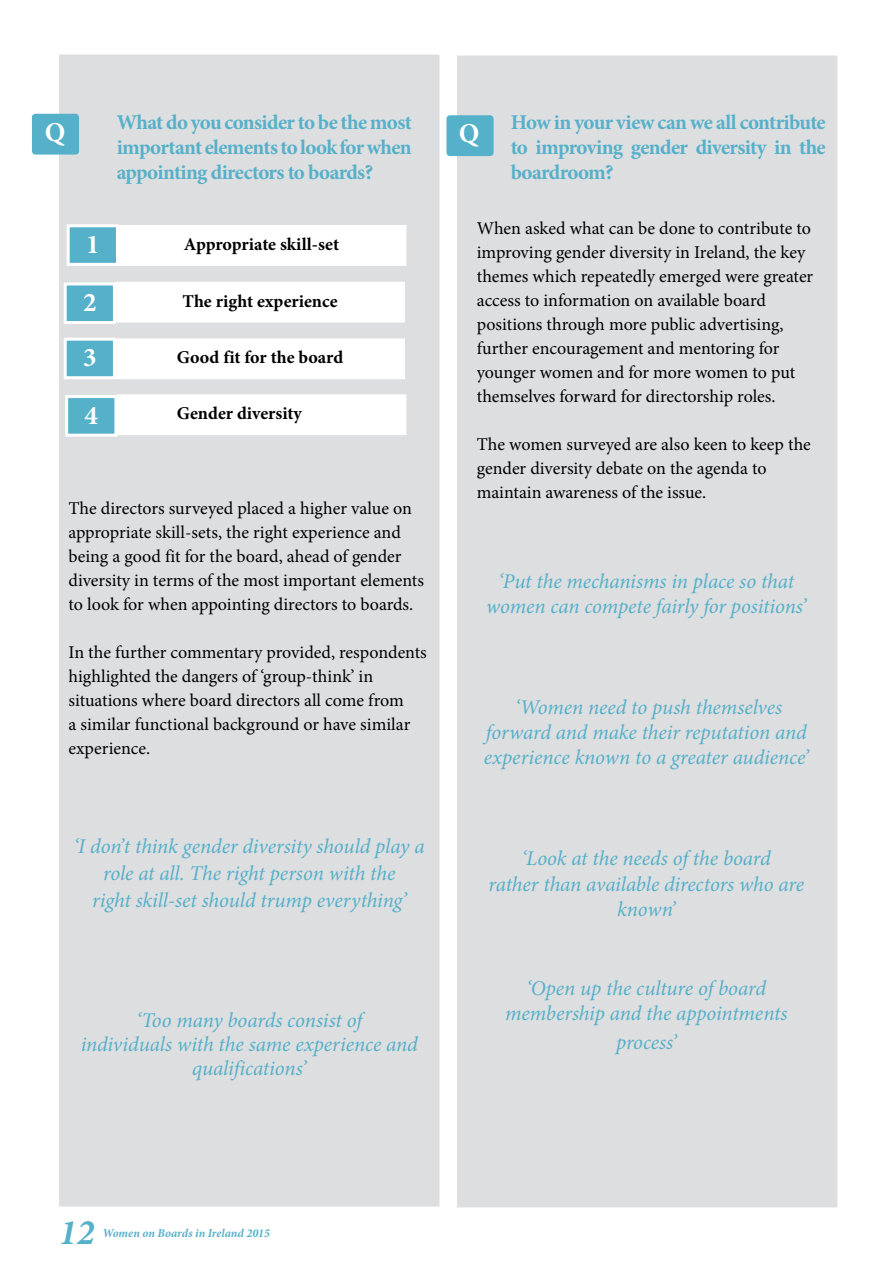
<style>
.page{position:relative;width:893px;height:1263px;background:#fff}
.page>*{position:absolute;margin:0;border:0;box-sizing:border-box;transform-origin:0 0}
.t1{font:italic 700 36px "Minion Pro";color:#55b0c9}
.t2{font:700 27.3px "Minion Pro";color:#fff}
.t3{font:700 27px "Minion Pro";color:#fff}
.t4{font:italic 21px/25.2px "Minion Pro";letter-spacing:-.005em;color:#55b0c9;text-align:center}
.t5{font:700 21px/25.2px "Minion Pro";letter-spacing:-.035em;color:#55b0c9;text-align:justify}
.t6{font:18px/24px "Minion Pro";letter-spacing:-.005em;color:#000}
.t7{font:700 18px "Minion Pro";color:#000}
.t8{font:italic 700 12px "Minion Pro";letter-spacing:-.005em;color:#55b0c9}
</style>
<div class="page">
<div style="left:58px;top:53px;width:383px;height:1155px;background:#dddee0;border:2px solid #fff"></div>
<div style="left:455px;top:54px;width:384px;height:1155px;background:#dddee0;border:2px solid #fff"></div>
<div style="left:32px;top:114px;width:47px;height:41px;background:#55b0c9;border-radius:4px"></div>
<div style="left:117px;top:226px;width:289px;height:39px;background:#fff"></div>
<div style="left:117px;top:225px;width:289px;height:41px;border:2px solid #fff"></div>
<div style="left:68px;top:226px;width:49px;height:38px;background:#55b0c9"></div>
<div style="left:67px;top:224px;width:52px;height:42px;border:3px solid #fff"></div>
<div style="left:116px;top:282px;width:288px;height:40px;background:#fff"></div>
<div style="left:115px;top:282px;width:290px;height:41px;border:2px solid #fff"></div>
<div style="left:65px;top:284px;width:49px;height:39px;background:#55b0c9"></div>
<div style="left:64px;top:282px;width:52px;height:42px;border:3px solid #fff"></div>
<div style="left:116px;top:339px;width:288px;height:39px;background:#fff"></div>
<div style="left:115px;top:338px;width:290px;height:41px;border:2px solid #fff"></div>
<div style="left:65px;top:339px;width:49px;height:39px;background:#55b0c9"></div>
<div style="left:64px;top:338px;width:52px;height:41px;border:3px solid #fff"></div>
<div style="left:117px;top:395px;width:289px;height:39px;background:#fff"></div>
<div style="left:117px;top:394px;width:289px;height:41px;border:2px solid #fff"></div>
<div style="left:67px;top:397px;width:49px;height:38px;background:#55b0c9"></div>
<div style="left:65px;top:395px;width:52px;height:42px;border:3px solid #fff"></div>
<div style="left:446px;top:115px;width:48px;height:41px;background:#55b0c9;border-radius:4px"></div>
<h2 class="t2" style="left:45px;top:113px;width:22px">Q</h2>
<p class="t5" style="left:117px;top:109px;width:297px">What do you consider to be the most important elements to look for when appointing directors to boards?</p>
<h3 class="t3" style="left:86px;top:225px;width:15px">1</h3>
<p class="t7" style="left:184px;top:232px;width:157px">Appropriate skill-set</p>
<h3 class="t3" style="left:83px;top:283px;width:15px">2</h3>
<p class="t7" style="left:183px;top:288px;width:157px">The right experience</p>
<h3 class="t3" style="left:83px;top:339px;width:15px">3</h3>
<p class="t7" style="left:177px;top:345px;width:168px">Good fit for the board</p>
<h3 class="t3" style="left:85px;top:396px;width:15px">4</h3>
<p class="t7" style="left:177px;top:401px;width:127px">Gender diversity</p>
<p class="t6" style="left:69px;top:496px;width:357px">The directors surveyed placed a higher value on appropriate skill-sets, the right experience and being a good fit for the board, ahead of gender diversity in terms of the most important elements to look for when appointing directors to boards.</p>
<p class="t6" style="left:69px;top:640px;width:360px">In the further commentary provided, respondents highlighted the dangers of ‘group-think’ in situations where board directors all come from<br>a similar functional background or have similar experience.</p>
<p class="t4" style="left:74px;top:832px;width:352px;line-height:27px">‘I don’t think gender diversity should play a role at all. The right person with the<br>right skill-set should trump everything’</p>
<p class="t4" style="left:81px;top:1008px;width:339px;line-height:24px">‘Too many boards consist of<br>individuals with the same experience and qualifications’</p>
<h2 class="t2" style="left:459px;top:114px;width:22px">Q</h2>
<p class="t5" style="left:511px;top:109px;width:317px">How in your view can we all contribute to improving gender diversity in the boardroom?</p>
<p class="t6" style="left:477px;top:216px;width:338px">When asked what can be done to contribute to improving gender diversity in Ireland, the key themes which repeatedly emerged were greater access to information on available board positions through more public advertising, further encouragement and mentoring for younger women and for more women to put themselves forward for directorship roles.</p>
<p class="t6" style="left:477px;top:432px;width:336px">The women surveyed are also keen to keep the gender diversity debate on the agenda to maintain awareness of the issue.</p>
<p class="t4" style="left:486px;top:569px;width:322px">‘Put the mechanisms in place so that women can compete fairly for positions’</p>
<p class="t4" style="left:484px;top:695px;width:326px">‘Women need to push themselves forward and make their reputation and experience known to a greater audience’</p>
<p class="t4" style="left:489px;top:846px;width:317px">‘Look at the needs of the board<br>rather than available directors who are known’</p>
<p class="t4" style="left:505px;top:975px;width:284px">‘Open up the culture of board membership and the appointments</p>
<p class="t4" style="left:616px;top:1029px;width:62px">process’</p>
<h1 class="t1" style="left:59px;top:1207px;width:37px">12</h1>
<p class="t8" style="left:103px;top:1224px;width:169px">Women on Boards in Ireland 2015</p>
</div>
